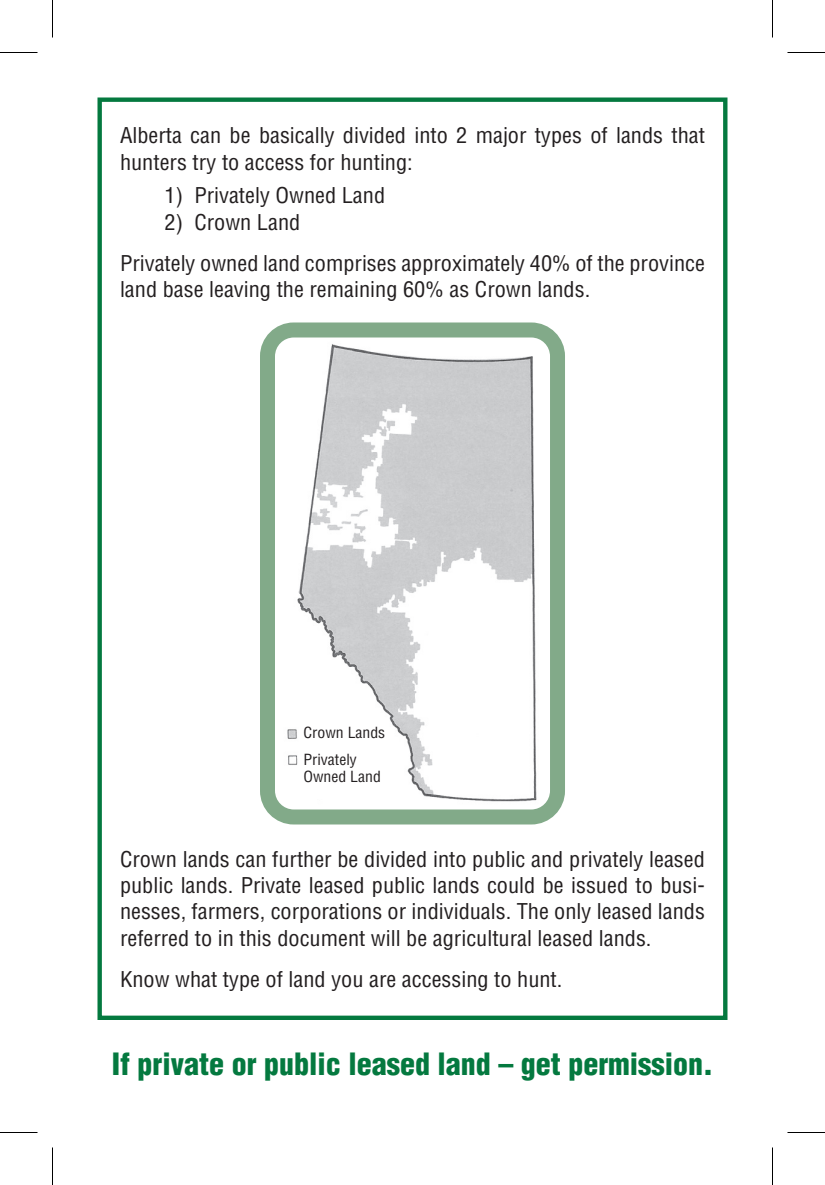
<style>
.page{position:relative;width:825px;height:1185px;background:#fff}
.page>*{position:absolute;margin:0;border:0;box-sizing:border-box;transform-origin:0 0}
.t1{font:900 condensed 30px "Helvetica";color:#04793f}
.t2{font:condensed 21.25px/26.2px "Helvetica";color:#231f20;scale:1.05 1}
.t3{font:condensed 15px/26.8px "Helvetica";color:#231f20;scale:1.05 1}
</style>
<div class="page">
<div style="left:98px;top:98px;width:630px;height:922px;border:4px solid #04793f"></div>
<img style="left:282px;top:341px;width:255px;height:461px">
<div style="left:260px;top:322px;width:305px;height:503px;border:15px solid #82aa89;border-radius:26px"></div>
<hr style="left:0;top:52px;width:38px;height:1px;background:#000">
<hr style="left:788px;top:52px;width:37px;height:1px;background:#000">
<hr style="left:0;top:1132px;width:38px;height:1px;background:#000">
<hr style="left:788px;top:1132px;width:37px;height:1px;background:#000">
<hr style="left:52px;top:0;width:1px;height:38px;background:#000">
<hr style="left:52px;top:1148px;width:1px;height:37px;background:#000">
<hr style="left:772px;top:0;width:1px;height:38px;background:#000">
<hr style="left:772px;top:1148px;width:1px;height:37px;background:#000">
<p class="t2" style="left:120px;top:122px;width:559px">Alberta can be basically divided into 2 major types of lands that hunters try to access for hunting:</p>
<p class="t2" style="left:165px;top:182px;width:212px">1) Privately Owned Land</p>
<p class="t2" style="left:120px;top:201px;width:559px;line-height:41.2px;text-indent:45px">2) Crown Land<br>Privately owned land comprises approximately 40% of the province</p>
<p class="t2" style="left:120px;top:276px;width:449px">land base leaving the remaining 60% as Crown lands.</p>
<p class="t3" style="left:304px;top:719px;width:79px">Crown Lands<br>Privately</p>
<p class="t3" style="left:304px;top:763px;width:75px">Owned Land</p>
<p class="t2" style="left:120px;top:846px;width:559px;text-align:justify">Crown lands can further be divided into public and privately leased public lands. Private leased public lands could be issued to busi&shy;nesses, farmers, corporations or individuals. The only leased lands referred to in this document will be agricultural leased lands.</p>
<p class="t2" style="left:120px;top:966px;width:423px">Know what type of land you are accessing to hunt.</p>
<h1 class="t1" style="left:112px;top:1045px;width:603px">If private or public leased land – get permission.</h1>
</div>
